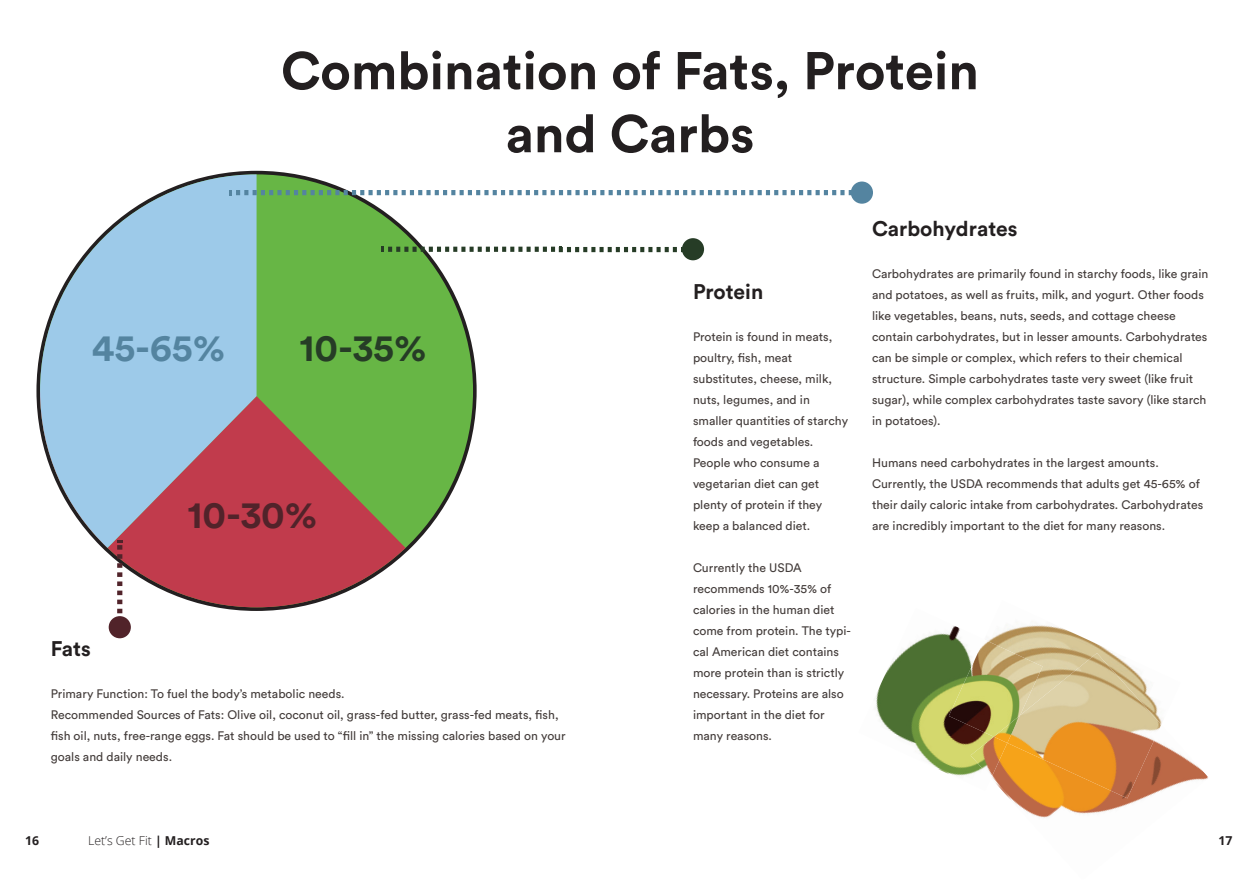
<style>
.page{position:relative;width:1260px;height:882px;background:#fff}
.page>*{position:absolute;margin:0;border:0;box-sizing:border-box;transform-origin:0 0}
.Circular_Std_Book_Bo{font:700 52.5px/63px "Circular Std";color:#231f20;text-align:center}
.t1{font:700 37.8px "Circular Std";color:#5484a0}
.t2{font:700 37.8px "Circular Std";color:#263c26}
.t3{font:700 37.8px "Circular Std";color:#51232a}
.subsubhead{font:700 21px "Circular Std";color:#231f20}
.Circular_Std_Book_Bo-2{font:12.25px/21px "Circular Std";color:#433c3a}
.t4{font:300 12.25px "Open Sans";color:#231f20}
.t5{font:700 12.25px "Open Sans";color:#231f20}
.s1{font-weight:700}
</style>
<div class="page">
<svg style="left:36px;top:171px;width:441px;height:440px;fill:#67b645"></svg>
<svg style="left:40px;top:391px;width:366px;height:216px;fill:#c13b4c"></svg>
<svg style="left:40px;top:174px;width:217px;height:374px;fill:#9dcae9"></svg>
<div style="left:682px;top:238px;width:22px;height:22px;background:#263c26;border-radius:50%"></div>
<div style="left:109px;top:616px;width:22px;height:22px;background:#51232a;border-radius:50%"></div>
<svg style="left:230px;top:190px;width:621px;height:5px"></svg>
<div style="left:851px;top:182px;width:22px;height:22px;background:#5484a0;border-radius:50%"></div>
<svg style="left:117px;top:541px;width:5px;height:76px"></svg>
<img style="left:994px;top:625px;width:168px;height:100px">
<img style="left:876px;top:626px;width:118px;height:150px">
<img style="left:949px;top:639px;width:94px;height:98px">
<img style="left:991px;top:725px;width:217px;height:93px">
<img style="left:1007px;top:653px;width:154px;height:145px">
<img style="left:971px;top:737px;width:36px;height:41px">
<img style="left:994px;top:715px;width:26px;height:28px">
<svg style="left:382px;top:247px;width:300px;height:5px"></svg>
<p class="Circular_Std_Book_Bo" style="left:281px;top:38px;width:699px">Combination of Fats, Protein and Carbs</p>
<h2 class="t1" style="left:92px;top:323px;width:135px">45-65%</h2>
<h2 class="t2" style="left:299px;top:323px;width:129px">10-35%</h2>
<h2 class="t3" style="left:187px;top:491px;width:131px">10-30%</h2>
<p class="subsubhead" style="left:51px;top:635px;width:42px">Fats</p>
<p class="Circular_Std_Book_Bo-2" style="left:51px;top:683px;width:295px">Primary Function: To fuel the body’s metabolic needs.</p>
<p class="Circular_Std_Book_Bo-2" style="left:51px;top:704px;width:516px">Recommended Sources of Fats: Olive oil, coconut oil, grass-fed butter, grass-fed meats, fish, fish oil, nuts, free-range eggs. Fat should be used to “fill in” the missing calories based on your goals and daily needs.</p>
<p class="subsubhead" style="left:693px;top:278px;width:72px">Protein</p>
<p class="Circular_Std_Book_Bo-2" style="left:693px;top:326px;width:157px">Protein is found in meats, poultry, fish, meat substitutes, cheese, milk, nuts, legumes, and in smaller quantities of starchy foods and vegetables.<br>People who consume a vegetarian diet can get plenty of protein if they keep a balanced diet.</p>
<p class="Circular_Std_Book_Bo-2" style="left:693px;top:557px;width:160px">Currently the USDA recommends 10%-35% of calories in the human diet come from protein. The typi&shy;cal American diet contains more protein than is strictly necessary. Proteins are also important in the diet for many reasons.</p>
<p class="subsubhead" style="left:872px;top:215px;width:147px">Carbohydrates</p>
<p class="Circular_Std_Book_Bo-2" style="left:872px;top:263px;width:338px">Carbohydrates are primarily found in starchy foods, like grain and potatoes, as well as fruits, milk, and yogurt. Other foods like vegetables, beans, nuts, seeds, and cottage cheese contain carbohydrates, but in lesser amounts. Carbohydrates can be simple or complex, which refers to their chemical structure. Simple carbohydrates taste very sweet (like fruit sugar), while complex carbohydrates taste savory (like starch in potatoes).</p>
<p class="Circular_Std_Book_Bo-2" style="left:872px;top:452px;width:333px">Humans need carbohydrates in the largest amounts.<br>Currently, the USDA recommends that adults get 45-65% of their daily caloric intake from carbohydrates. Carbohydrates are incredibly important to the diet for many reasons.</p>
<p class="t5" style="left:25px;top:832px;width:15px">16</p>
<p class="t4" style="left:88px;top:832px;width:123px">Let’s Get Fit <span class="s1">| Macros</span></p>
<p class="t5" style="left:1219px;top:832px;width:15px">17</p>
</div>
